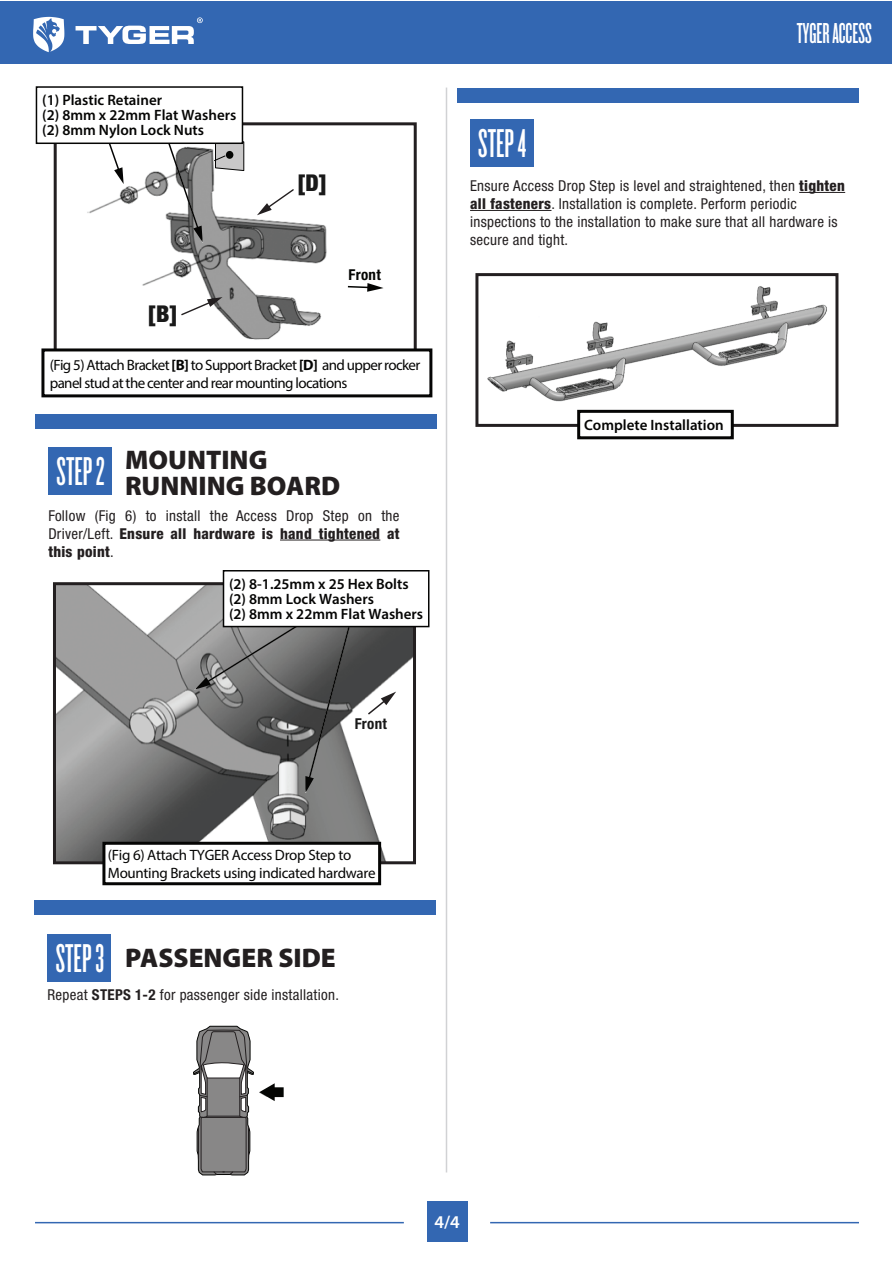
<style>
.page{position:relative;width:893px;height:1263px;background:#fff}
.page>*{position:absolute;margin:0;border:0;box-sizing:border-box;transform-origin:0 0}
.t1{font:41.85px "Knockout HTF46 Flyweight";color:#fff}
.t2{font:30px "Knockout HTF46 Flyweight";color:#fff}
.t3{font:900 27px/26.4px "Myriad Pro";color:#231f20}
.t4{font:900 condensed 23.25px "Helvetica Neue LT Std";color:#191919}
.t5{font:600 18px "Myriad Pro";color:#fff}
.t6{font:condensed 15px/18px "Helvetica Neue LT Std";letter-spacing:.02em;color:#231f20}
.t7{font:600 15px/15px "Myriad Pro";color:#050504}
.t8{font:15px/18px "Myriad Pro";letter-spacing:-.04em;color:#050504}
.t9{font:15px/18px "Myriad Pro";letter-spacing:-.02em;color:#050504}
.t10{font:700 condensed 15px "Helvetica Neue LT Std";letter-spacing:.02em;color:#191919}
.t11{font:700 condensed 15px "Helvetica Neue LT Std";letter-spacing:.02em;color:#040503}
.s1{font-weight:700}
.s2{font-family:"Knockout HTF46 Flyweight";font-weight:400;font-size:41.85px;color:#fff}
.s3{font-weight:800}
</style>
<div class="page">
<hr style="left:446px;top:88px;width:1px;height:1084px;background:#d1d2d4">
<img style="left:57px;top:586px;width:355px;height:274px">
<div style="left:53px;top:582px;width:363px;height:282px;border:3px solid #231f20"></div>
<svg style="left:366px;top:692px;width:30px;height:24px"></svg>
<svg style="left:195px;top:621px;width:156px;height:172px;background:#737373"></svg>
<div style="left:102px;top:842px;width:279px;height:43px;background:#fff;border:3px solid #050504"></div>
<img style="left:487px;top:286px;width:340px;height:124px">
<div style="left:475px;top:273px;width:363px;height:154px;border:3px solid #231f20"></div>
<div style="left:577px;top:410px;width:157px;height:29px;background:#fff;border:3px solid #050504"></div>
<hr style="left:799px;top:192px;width:46px;height:1px;background:#231f20">
<hr style="left:470px;top:210px;width:81px;height:1px;background:#231f20">
<div style="left:470px;top:119px;width:63px;height:47px;background:#3367b2"></div>
<div style="left:457px;top:88px;width:402px;height:15px;background:#3367b2"></div>
<img style="left:87px;top:126px;width:240px;height:214px">
<div style="left:54px;top:122px;width:363px;height:249px;border:3px solid #231f20"></div>
<div style="left:41px;top:348px;width:391px;height:49px;background:#fff;border:3px solid #050504"></div>
<div style="left:0;top:1px;width:892px;height:63px;background:#3367b2"></div>
<svg style="left:33px;top:17px;width:31px;height:35px"></svg>
<svg style="left:76px;top:17px;width:127px;height:27px"></svg>
<div style="left:427px;top:1201px;width:40px;height:40px;background:#3367b2"></div>
<hr style="left:35px;top:1222px;width:369px;height:1px;background:#3367b2">
<hr style="left:490px;top:1222px;width:369px;height:1px;background:#3367b2">
<hr style="left:280px;top:540px;width:100px;height:1px;background:#231f20">
<div style="left:48px;top:447px;width:63px;height:48px;background:#3367b2"></div>
<div style="left:36px;top:414px;width:401px;height:14px;background:#3367b2"></div>
<div style="left:48px;top:934px;width:63px;height:47px;background:#3367b2"></div>
<div style="left:35px;top:900px;width:401px;height:15px;background:#3367b2"></div>
<svg style="left:193px;top:1025px;width:91px;height:150px"></svg>
<svg style="left:347px;top:283px;width:37px;height:9px"></svg>
<svg style="left:180px;top:297px;width:43px;height:19px"></svg>
<svg style="left:257px;top:188px;width:38px;height:27px"></svg>
<svg style="left:101px;top:144px;width:23px;height:40px"></svg>
<svg style="left:162px;top:144px;width:41px;height:98px"></svg>
<div style="left:223px;top:570px;width:206px;height:57px;background:#fff;border:2px solid #050504"></div>
<div style="left:36px;top:86px;width:207px;height:58px;background:#fff;border:2px solid #050504"></div>
<svg style="left:213px;top:139px;width:31px;height:32px"></svg>
<p class="t7" style="left:42px;top:92px;width:196px">(1) Plastic Retainer<br>(2) 8mm x 22mm Flat Washers (2) 8mm Nylon Lock Nuts</p>
<h3 class="t4" style="left:148px;top:299px;width:30px">[B]</h3>
<h3 class="t4" style="left:298px;top:168px;width:30px">[D]</h3>
<p class="t11" style="left:349px;top:265px;width:34px">Front</p>
<p class="t8" style="left:50px;top:355px;width:372px">(Fig 5) Attach Bracket <span class="s1">[B]</span> to Support Bracket <span class="s1">[D]</span> and upper rocker panel stud at the center and rear mounting locations</p>
<h3 class="t3" style="left:125px;top:445px;width:217px;text-indent:-68px"><span class="s2">STEP 2</span> MOUNTING<br>RUNNING BOARD</h3>
<p class="t6" style="left:48px;top:506px;width:353px;text-align:justify">Follow (Fig 6) to install the Access Drop Step on the Driver/Left. <span class="s3">Ensure all hardware is hand tightened at this point</span>.</p>
<p class="t7" style="left:229px;top:576px;width:196px">(2) 8-1.25mm x 25 Hex Bolts (2) 8mm Lock Washers<br>(2) 8mm x 22mm Flat Washers</p>
<p class="t10" style="left:355px;top:714px;width:34px">Front</p>
<h1 class="t1" style="left:478px;top:122px;width:50px">STEP 4</h1>
<h2 class="t2" style="left:797px;top:18px;width:76px">TYGER ACCESS</h2>
<p class="t6" style="left:470px;top:177px;width:376px">Ensure Access Drop Step is level and straightened, then <span class="s3">tighten all fasteners</span>. Installation is complete. Perform periodic inspections to the installation to make sure that all hardware is secure and tight.</p>
<p class="t7" style="left:584px;top:417px;width:141px">Complete Installation</p>
<p class="t9" style="left:108px;top:846px;width:269px">(Fig 6) Attach TYGER Access Drop Step to<br>Mounting Brackets using indicated hardware</p>
<h3 class="t3" style="left:56px;top:943px;width:282px"><span class="s2">STEP 3</span> PASSENGER SIDE</h3>
<p class="t6" style="left:48px;top:986px;width:293px">Repeat <span class="s1">STEPS 1-2</span> for passenger side installation.</p>
<p class="t5" style="left:435px;top:1210px;width:27px">4/4</p>
</div>
